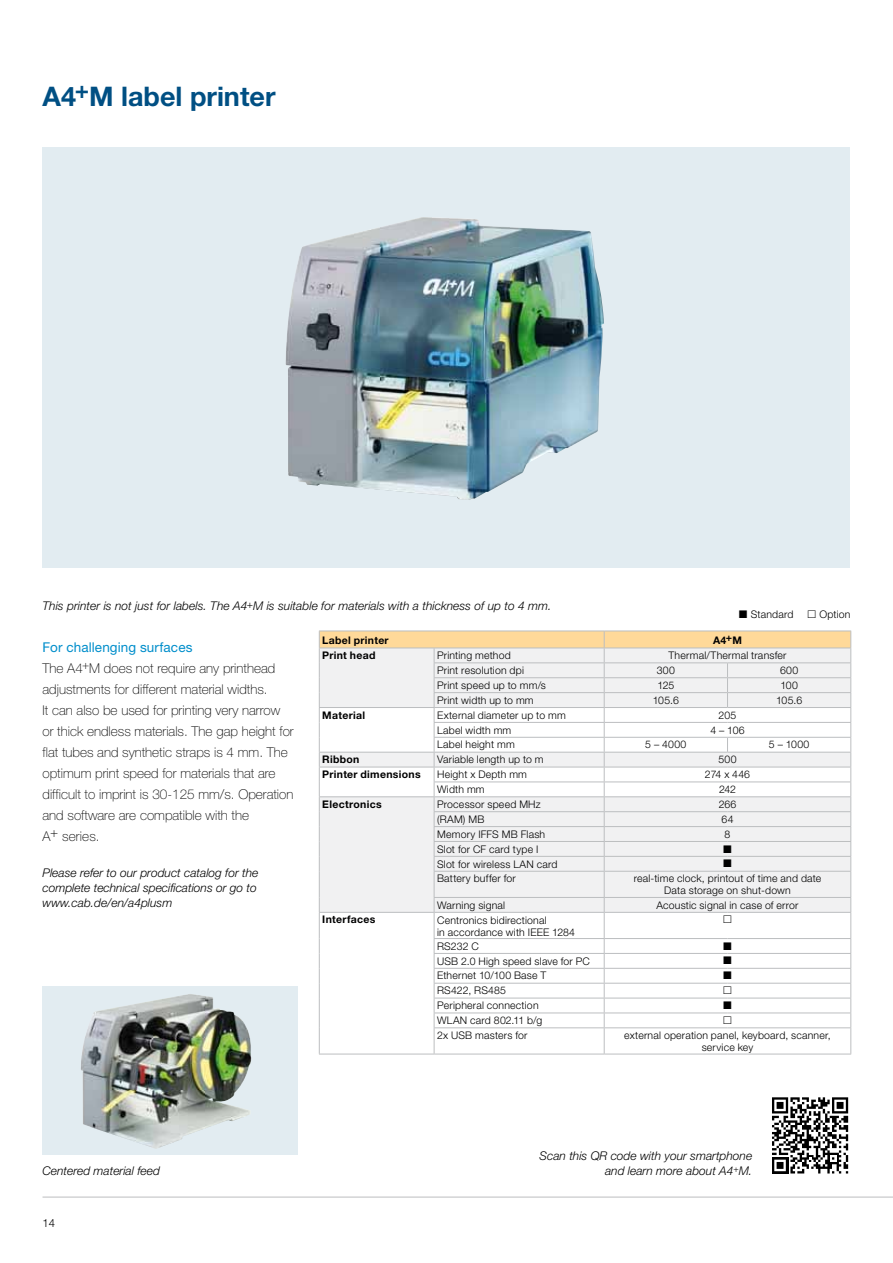
<style>
.page{position:relative;width:893px;height:1263px;background:#fff}
.page>*{position:absolute;margin:0;border:0;box-sizing:border-box;transform-origin:0 0}
.t1{font:700 27px "Helvetica Neue";color:#004f83}
.t2{font:100 13.5px/21px "Helvetica Neue";color:#000}
.t3{font:italic 300 12px/15px "Helvetica Neue";color:#000}
.t4{font:300 11.25px "Helvetica Neue";color:#000}
.t5{font:300 10.5px/14.9px "Helvetica Neue";letter-spacing:.02em;color:#000}
.t6{font:700 10.5px "Helvetica Neue";letter-spacing:.025em;color:#000}
.s1{font-size:10.5px}
.s2{font-weight:400;color:#008ecb}
</style>
<div class="page">
<hr style="left:43px;top:1197px;width:850px;height:1px;background:#bcbec0">
<div style="left:43px;top:986px;width:255px;height:168px;background:#e2ecf1"></div>
<img style="left:81px;top:994px;width:170px;height:155px">
<div style="left:43px;top:148px;width:807px;height:420px;background:#e2ecf1"></div>
<img style="left:285px;top:217px;width:319px;height:283px">
<hr style="left:319px;top:1054px;width:115px;height:1px;background:#bcbec0">
<hr style="left:434px;top:1054px;width:170px;height:1px;background:#bcbec0">
<hr style="left:604px;top:1054px;width:123px;height:1px;background:#bcbec0">
<hr style="left:727px;top:1054px;width:124px;height:1px;background:#bcbec0">
<svg style="left:772px;top:1097px;width:77px;height:77px"></svg>
<svg style="left:772px;top:1097px;width:76px;height:76px"></svg>
<svg style="left:319px;top:631px;width:532px;height:423px"></svg>
<h1 class="t1" style="left:43px;top:79px;width:234px">A4<sup>+</sup>M label printer</h1>
<p class="t3" style="left:43px;top:598px;width:511px">This printer is not just for labels. The A4<span class="s1">+</span>M is suitable for materials with a thickness of up to 4 mm.</p>
<p class="t5" style="left:751px;top:606px;width:44px">Standard</p>
<p class="t5" style="left:819px;top:606px;width:33px">Option</p>
<p class="t2" style="left:43px;top:636px;width:253px"><span class="s2">For challenging surfaces<br></span>The A4<sup>+</sup>M does not require any printhead adjustments for different material widths.<br>It can also be used for printing very narrow or thick endless materials. The gap height for flat tubes and synthetic straps is 4 mm. The optimum print speed for materials that are difficult to imprint is 30-125 mm/s. Operation and software are compatible with the<br>A+ series.</p>
<p class="t3" style="left:43px;top:865px;width:217px">Please refer to our product catalog for the complete technical specifications or go to www.cab.de/en/a4plusm</p>
<p class="t6" style="left:322px;top:633px;width:68px">Label printer</p>
<p class="t6" style="left:713px;top:633px;width:30px">A4+M</p>
<p class="t6" style="left:322px;top:649px;width:55px">Print head</p>
<p class="t5" style="left:437px;top:648px;width:75px">Printing method</p>
<p class="t5" style="left:668px;top:648px;width:119px">Thermal/Thermal transfer</p>
<p class="t5" style="left:437px;top:663px;width:88px">Print resolution dpi</p>
<p class="t5" style="left:657px;top:663px;width:20px">300</p>
<p class="t5" style="left:780px;top:663px;width:20px">600</p>
<p class="t5" style="left:437px;top:678px;width:110px">Print speed up to mm/s</p>
<p class="t5" style="left:657px;top:678px;width:18px">125</p>
<p class="t5" style="left:780px;top:678px;width:19px">100</p>
<p class="t5" style="left:437px;top:692px;width:98px">Print width up to mm</p>
<p class="t5" style="left:653px;top:692px;width:28px">105.6</p>
<p class="t5" style="left:776px;top:692px;width:28px">105.6</p>
<p class="t6" style="left:322px;top:708px;width:44px">Material</p>
<p class="t5" style="left:437px;top:707px;width:130px">External diameter up to mm</p>
<p class="t5" style="left:719px;top:707px;width:19px">205</p>
<p class="t5" style="left:437px;top:722px;width:76px">Label width mm</p>
<p class="t5" style="left:710px;top:722px;width:36px">4 – 106</p>
<p class="t5" style="left:437px;top:737px;width:79px">Label height mm</p>
<p class="t5" style="left:645px;top:737px;width:43px">5 – 4000</p>
<p class="t5" style="left:769px;top:737px;width:42px">5 – 1000</p>
<p class="t6" style="left:322px;top:753px;width:39px">Ribbon</p>
<p class="t5" style="left:437px;top:752px;width:108px">Variable length up to m</p>
<p class="t5" style="left:718px;top:752px;width:19px">500</p>
<p class="t6" style="left:322px;top:768px;width:100px">Printer dimensions</p>
<p class="t5" style="left:437px;top:767px;width:91px">Height x Depth mm</p>
<p class="t5" style="left:705px;top:767px;width:47px">274 x 446</p>
<p class="t5" style="left:437px;top:782px;width:49px">Width mm</p>
<p class="t5" style="left:719px;top:782px;width:19px">242</p>
<p class="t6" style="left:322px;top:798px;width:61px">Electronics</p>
<p class="t5" style="left:437px;top:797px;width:105px">Processor speed MHz</p>
<p class="t5" style="left:719px;top:797px;width:19px">266</p>
<p class="t5" style="left:437px;top:811px;width:49px">(RAM) MB</p>
<p class="t5" style="left:722px;top:811px;width:13px">64</p>
<p class="t5" style="left:437px;top:826px;width:110px">Memory IFFS MB Flash</p>
<p class="t5" style="left:725px;top:826px;width:7px">8</p>
<p class="t5" style="left:437px;top:841px;width:122px">Slot for CF card type I<br>Slot for wireless LAN card<br>Battery buffer for</p>
<p class="t5" style="left:634px;top:872px;width:189px;line-height:12px;text-align:center">real-time clock, printout of time and date<br>Data storage on shut-down</p>
<p class="t5" style="left:437px;top:897px;width:70px">Warning signal</p>
<p class="t5" style="left:656px;top:897px;width:144px">Acoustic signal in case of error</p>
<p class="t6" style="left:322px;top:913px;width:55px">Interfaces</p>
<p class="t5" style="left:437px;top:913px;width:139px;line-height:12px">Centronics bidirectional<br>in accordance with IEEE 1284</p>
<p class="t5" style="left:437px;top:938px;width:154px">RS232 C<br>USB 2.0 High speed slave for PC<br>Ethernet 10/100 Base T<br>RS422, RS485<br>Peripheral connection<br>WLAN card 802.11 b/g<br>2x USB masters for</p>
<p class="t5" style="left:624px;top:1029px;width:208px;line-height:12px;text-align:center">external operation panel, keyboard, scanner, service key</p>
<p class="t3" style="left:43px;top:1163px;width:119px">Centered material feed</p>
<p class="t4" style="left:43px;top:1216px;width:14px">14</p>
<p class="t3" style="left:540px;top:1148px;width:214px;text-align:right">Scan this QR code with your smartphone and learn more about A4<sup>+</sup>M.</p>
</div>
